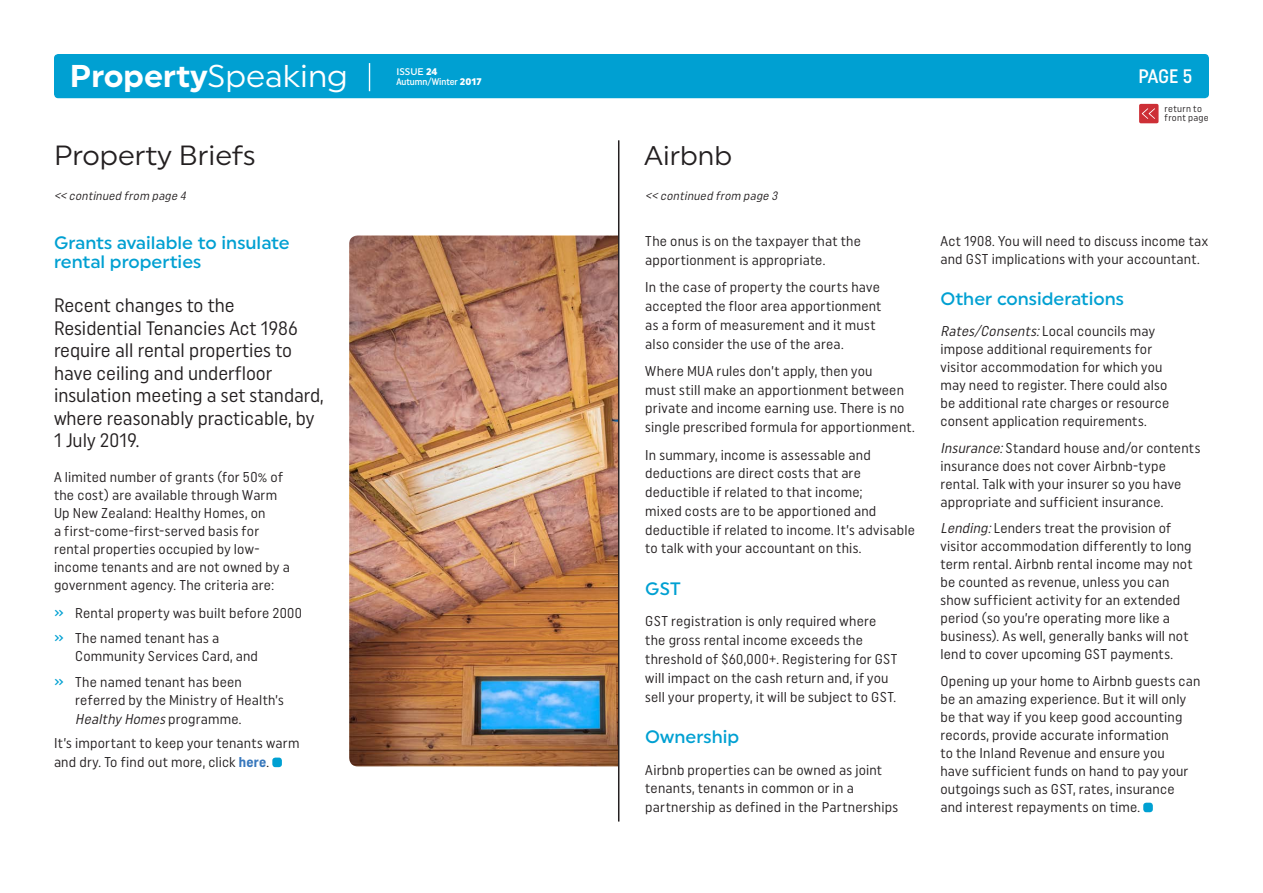
<style>
.page{position:relative;width:1263px;height:893px;background:#fff}
.page>*{position:absolute;margin:0;border:0;box-sizing:border-box;transform-origin:0 0}
.t1{font:700 31.5px "Uniform";color:#fff}
.t2{font:27.75px "Uniform";color:#231f20}
.t3{font:27px "Uniform";color:#231f20}
.t4{font:19.5px/22.5px "Uniform Condensed";color:#231f20}
.t5{font:500 19.5px "Uniform Condensed";color:#fff}
.t6{font:500 18px/19.5px "Uniform";color:#00a0d2}
.t7{font:14.25px/18px "Uniform Condensed";letter-spacing:.015em;color:#231f20}
.t8{font:italic 12.15px "Uniform Condensed";color:#231f20}
.t9{font:9.6px/9px "Uniform Condensed";letter-spacing:.03em;color:#231f20}
.t10{font:500 9.6px "Uniform Condensed";color:#fff}
.t11{font:500 9.6px "Uniform";color:#fff}
.s1{font-weight:400}
.s2{font-weight:900}
.s3{font-family:"Uniform";font-weight:900}
.s4{font-weight:500;color:#00a0d2}
.s5{font-style:italic}
.s6{font-weight:700;color:#3777bc}
</style>
<div class="page">
<div style="left:54px;top:54px;width:1155px;height:44px;background:#00a0d2;border-radius:4px"></div>
<div style="left:1139px;top:104px;width:19px;height:19px;background:#cd2f36;border-radius:2px"></div>
<svg style="left:1142px;top:108px;width:13px;height:11px"></svg>
<svg style="left:369px;top:63px;width:1px;height:28px"></svg>
<div style="left:272px;top:758px;width:10px;height:9px;background:#00a0d2;border-radius:3px"></div>
<img style="left:349px;top:235px;width:269px;height:531px">
<div style="left:1143px;top:803px;width:10px;height:9px;background:#00a0d2;border-radius:3px"></div>
<hr style="left:618px;top:140px;width:1px;height:681px;background:#231f20">
<h1 class="t1" style="left:70px;top:57px;width:280px">Property<span class="s1">Speaking</span></h1>
<p class="t11" style="left:396px;top:65px;width:43px">ISSUE <span class="s2">24</span></p>
<p class="t10" style="left:396px;top:76px;width:87px">Autumn/Winter <span class="s3">2017</span></p>
<h3 class="t5" style="left:1138px;top:64px;width:55px">PAGE 5</h3>
<p class="t9" style="left:1164px;top:104px;width:46px">return to front page</p>
<h2 class="t2" style="left:54px;top:139px;width:203px">Property Briefs</h2>
<h3 class="t3" style="left:644px;top:139px;width:89px">Airbnb</h3>
<p class="t8" style="left:54px;top:189px;width:136px">&lt;&lt; continued from page 4</p>
<p class="t6" style="left:54px;top:233px;width:237px">Grants available to insulate rental properties</p>
<h3 class="t4" style="left:54px;top:294px;width:271px">Recent changes to the<br>Residential Tenancies Act 1986 require all rental properties to have ceiling and underfloor insulation meeting a set standard, where reasonably practicable, by<br>1 July 2019.</h3>
<p class="t7" style="left:54px;top:468px;width:237px">A limited number of grants (for 50% of the cost) are available through Warm Up New Zealand: Healthy Homes, on<br>a first-come-first-served basis for rental properties occupied by low&shy;income tenants and are not owned by a government agency. The criteria are:</p>
<p class="t7" style="left:54px;top:600px;width:249px;line-height:25px"><span class="s4">»</span> Rental property was built before 2000 <span class="s4">»</span> The named tenant has a</p>
<p class="t7" style="left:54px;top:644px;width:206px;line-height:25px;text-indent:21px">Community Services Card, and <span class="s4">»</span> The named tenant has been</p>
<p class="t7" style="left:75px;top:691px;width:210px;line-height:18.8px">referred by the Ministry of Health’s<br><span class="s5">Healthy Homes</span>p r o g r a m m e .</p>
<p class="t7" style="left:54px;top:734px;width:247px;line-height:18.8px">It’s important to keep your tenants warm and dry. To find out more, click <span class="s6">here</span>.</p>
<p class="t8" style="left:645px;top:189px;width:136px">&lt;&lt; continued from page 3</p>
<p class="t7" style="left:645px;top:231px;width:217px;line-height:18.8px">The onus is on the taxpayer that the apportionment is appropriate.</p>
<p class="t7" style="left:645px;top:278px;width:238px;line-height:18.8px">In the case of property the courts have accepted the floor area apportionment as a form of measurement and it must also consider the use of the area.</p>
<p class="t7" style="left:645px;top:361px;width:271px;line-height:18.8px">Where MUA rules don’t apply, then you<br>must still make an apportionment between private and income earning use. There is no single prescribed formula for apportionment.</p>
<p class="t7" style="left:645px;top:445px;width:271px;line-height:18.8px">In summary, income is assessable and deductions are direct costs that are deductible if related to that income;<br>mixed costs are to be apportioned and deductible if related to income. It’s advisable to talk with your accountant on this.</p>
<p class="t6" style="left:645px;top:579px;width:37px">GST</p>
<p class="t7" style="left:645px;top:612px;width:254px;line-height:18.8px">GST registration is only required where the gross rental income exceeds the threshold of $60,000+. Registering for GST will impact on the cash return and, if you sell your property, it will be subject to GST.</p>
<p class="t6" style="left:645px;top:727px;width:95px">Ownership</p>
<p class="t7" style="left:645px;top:760px;width:254px;line-height:18.8px">Airbnb properties can be owned as joint tenants, tenants in common or in a partnership as defined in the Partnerships</p>
<p class="t7" style="left:940px;top:232px;width:269px">Act 1908. You will need to discuss income tax and GST implications with your accountant.</p>
<p class="t6" style="left:940px;top:289px;width:185px">Other considerations</p>
<p class="t7" style="left:940px;top:321px;width:230px"><span class="s5">Rates/Consents:</span>L o c a l c o u n c i l s m a y impose additional requirements for visitor accommodation for which you may need to register. There could also be additional rate charges or resource consent application requirements.</p>
<p class="t7" style="left:940px;top:438px;width:261px"><span class="s5">Insurance:</span>Standard house and/or contents insurance does not cover Airbnb-type rental. Talk with your insurer so you have appropriate and sufficient insurance.</p>
<p class="t7" style="left:940px;top:519px;width:254px"><span class="s5">Lending:</span>Lenders treat the provision of visitor accommodation differently to long term rental. Airbnb rental income may not be counted as revenue, unless you can show sufficient activity for an extended period (so you’re operating more like a business). As well, generally banks will not lend to cover upcoming GST payments.</p>
<p class="t7" style="left:940px;top:672px;width:262px">Opening up your home to Airbnb guests can be an amazing experience. But it will only be that way if you keep good accounting records, provide accurate information<br>to the Inland Revenue and ensure you<br>have sufficient funds on hand to pay your outgoings such as GST, rates, insurance<br>and interest repayments on time.</p>
</div>
